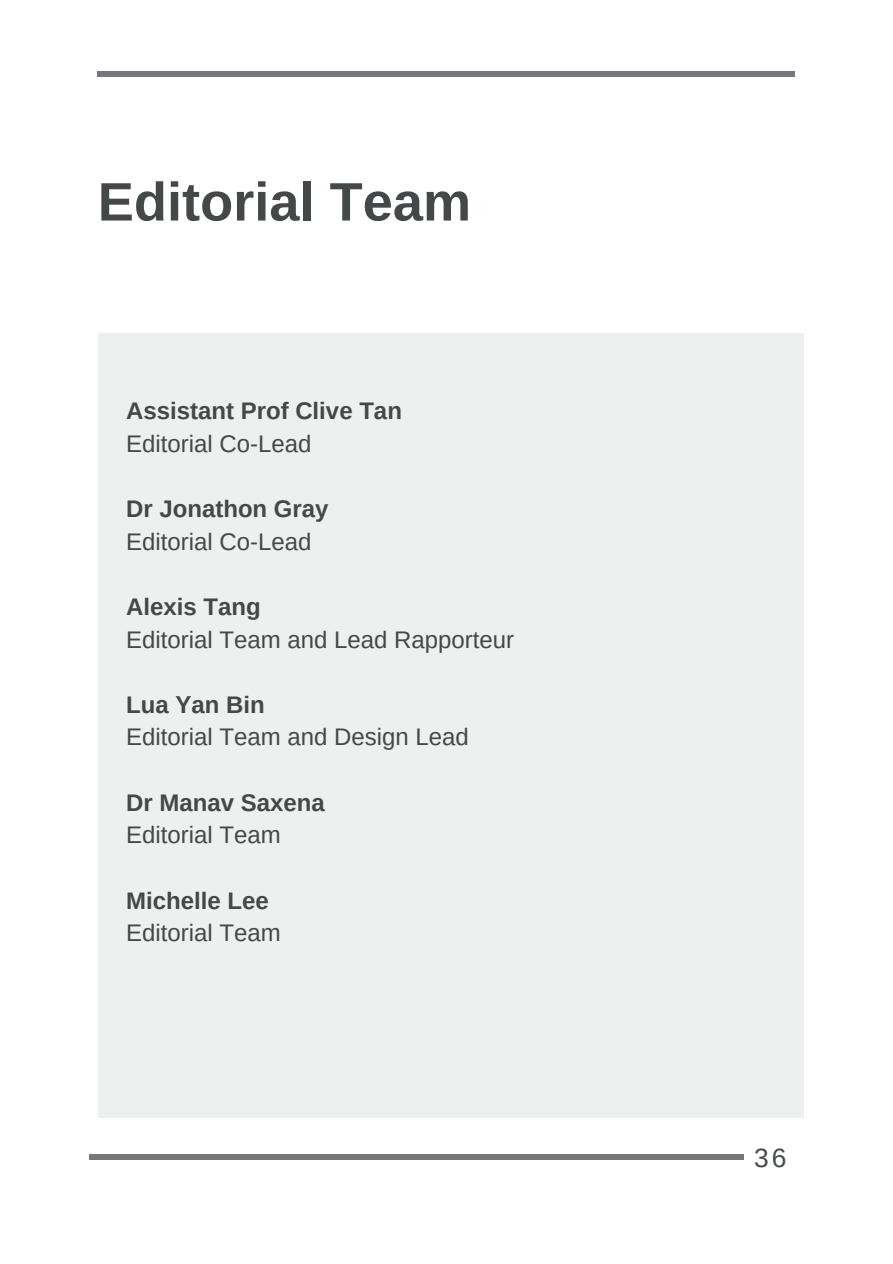
<style>
.page{position:relative;width:893px;height:1264px;background:#fff}
.page>*{position:absolute;margin:0;border:0;box-sizing:border-box;transform-origin:0 0}
.t1{font:700 54.15px "Arimo";color:#444848}
.t2{font:26.4px "Arimo";color:#444848}
.t3{font:24px "Arimo";color:#444848}
.t4{font:700 24px "Arimo";color:#444848}
</style>
<div class="page">
<div style="left:89px;top:1153px;width:654px;height:6px;background:#75787b"></div>
<div style="left:98px;top:71px;width:696px;height:5px;background:#75787b"></div>
<div style="left:98px;top:333px;width:705px;height:784px;background:#eeefef"></div>
<p class="t1" style="left:98px;top:171px;width:375px">Editorial Team</p>
<p class="t4" style="left:126px;top:397px;width:277px">Assistant Prof Clive Tan</p>
<p class="t3" style="left:126px;top:430px;width:187px">Editorial Co-Lead</p>
<p class="t4" style="left:126px;top:495px;width:204px">Dr Jonathon Gray</p>
<p class="t3" style="left:126px;top:528px;width:187px">Editorial Co-Lead</p>
<p class="t4" style="left:126px;top:593px;width:136px">Alexis Tang</p>
<p class="t3" style="left:126px;top:626px;width:389px">Editorial Team and Lead Rapporteur</p>
<p class="t4" style="left:126px;top:691px;width:140px">Lua Yan Bin</p>
<p class="t3" style="left:126px;top:723px;width:344px">Editorial Team and Design Lead</p>
<p class="t4" style="left:126px;top:789px;width:200px">Dr Manav Saxena</p>
<p class="t3" style="left:126px;top:821px;width:156px">Editorial Team</p>
<p class="t4" style="left:126px;top:886px;width:144px">Michelle Lee</p>
<p class="t3" style="left:126px;top:919px;width:156px">Editorial Team</p>
<p class="t2" style="left:754px;top:1142px;width:34px">36</p>
</div>
